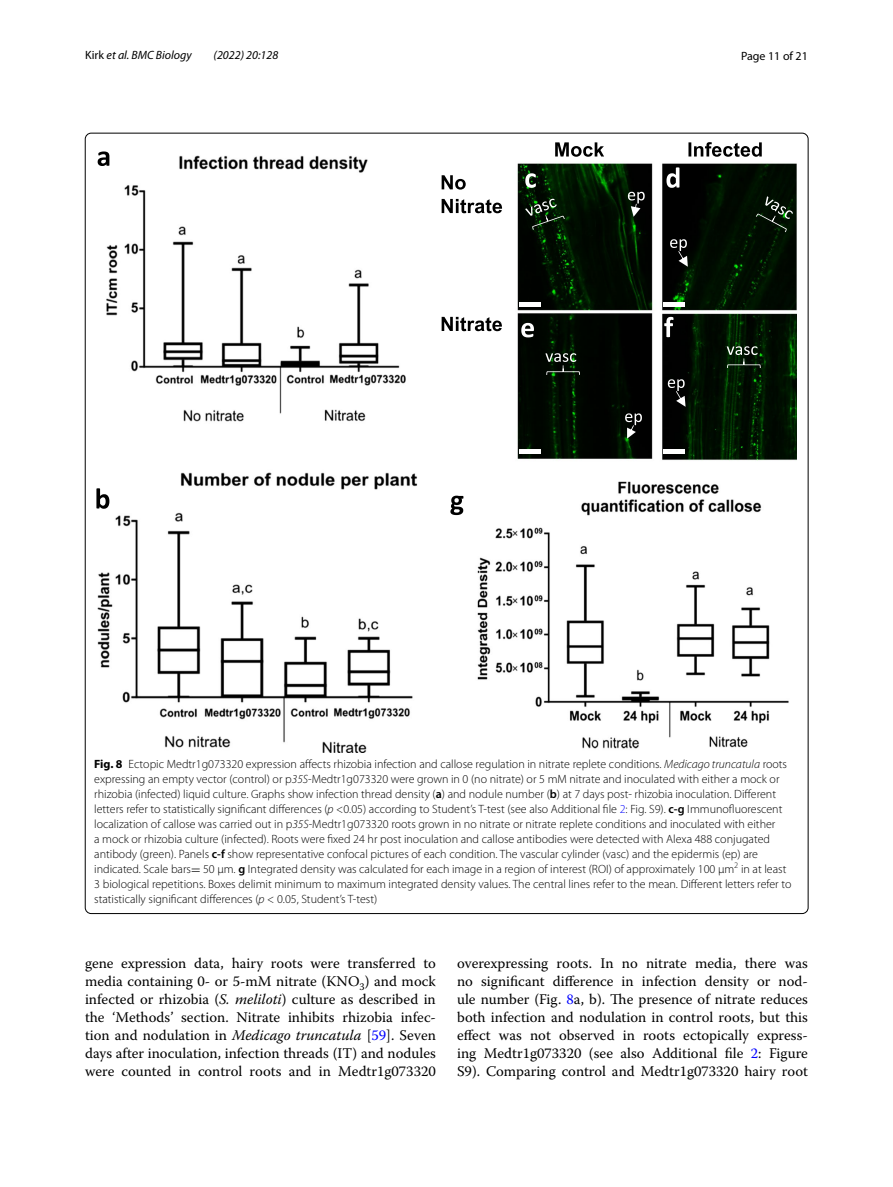
<style>
.page{position:relative;width:893px;height:1187px;background:#fff}
.page>*{position:absolute;margin:0;border:0;box-sizing:border-box;transform-origin:0 0}
.t1{font:14.7px/18px "Warnock Pro";color:#000;text-align:justify}
.t2{font:300 12px/15px "Myriad Pro";color:#000}
.t3{font:italic 12px "Myriad Pro";color:#000}
.t4{font:12px "Myriad Pro";color:#000}
.s1{font-style:normal}
.s2{font-weight:700}
.s3{font-style:italic}
.s4{font-weight:600}
.s5{color:#00f}
.s6{font-family:"MTSY";font-weight:400}
</style>
<div class="page">
<img style="left:98px;top:156px;width:699px;height:596px">
<svg style="left:450px;top:495px;width:13px;height:20px"></svg>
<svg style="left:98px;top:151px;width:11px;height:15px"></svg>
<svg style="left:96px;top:488px;width:13px;height:20px"></svg>
<svg style="left:555px;top:142px;width:207px;height:15px"></svg>
<svg style="left:521px;top:317px;width:152px;height:20px;background:#222622"></svg>
<svg style="left:442px;top:175px;width:24px;height:14px"></svg>
<svg style="left:442px;top:199px;width:60px;height:14px"></svg>
<svg style="left:442px;top:317px;width:60px;height:14px"></svg>
<svg style="left:625px;top:413px;width:17px;height:25px"></svg>
<svg style="left:668px;top:379px;width:18px;height:28px"></svg>
<svg style="left:670px;top:239px;width:18px;height:28px"></svg>
<svg style="left:525px;top:167px;width:154px;height:63px;background:#1d2f1d"></svg>
<svg style="left:545px;top:353px;width:35px;height:22px"></svg>
<svg style="left:756px;top:196px;width:37px;height:36px"></svg>
<svg style="left:727px;top:346px;width:34px;height:22px"></svg>
<div style="left:663px;top:449px;width:22px;height:5px;background:#fff"></div>
<div style="left:519px;top:449px;width:22px;height:5px;background:#fff"></div>
<hr style="left:519px;top:302px;width:22px;height:4px;background:#fff">
<hr style="left:663px;top:302px;width:22px;height:4px;background:#fff">
<p class="t3" style="left:85px;top:48px;width:108px"><span class="s1">Kirk</span> et al. BMC Biology</p>
<p class="t3" style="left:214px;top:48px;width:66px">(2022) 20:128</p>
<p class="t4" style="left:741px;top:48px;width:68px">Page 11 of 21</p>
<p class="t2" style="left:94px;top:756px;width:699px"><span class="s2">Fig. 8</span> Ectopic Medtr1g073320 expression affects rhizobia infection and callose regulation in nitrate replete conditions. <span class="s3">Medicago truncatula</span> roots expressing an empty vector (control) or p<span class="s3">35S</span>-Medtr1g073320 were grown in 0 (no nitrate) or 5 mM nitrate and inoculated with either a mock or rhizobia (infected) liquid culture. Graphs show infection thread density (<span class="s4">a</span>) and nodule number (<span class="s4">b</span>) at 7 days post- rhizobia inoculation. Different letters refer to statistically significant differences (<span class="s3">p</span> &lt;0.05) according to Student’s T-test (see also Additional file <span class="s5">2</span>: Fig. S9). <span class="s4">c-g</span> Immunofluorescent localization of callose was carried out in p<span class="s3">35S</span>-Medtr1g073320 roots grown in no nitrate or nitrate replete conditions and inoculated with either<br>a mock or rhizobia culture (infected). Roots were fixed 24 hr post inoculation and callose antibodies were detected with Alexa 488 conjugated antibody (green). Panels <span class="s4">c-f</span> show representative confocal pictures of each condition. The vascular cylinder (vasc) and the epidermis (ep) are indicated. Scale bars<span class="s6">=</span> 50 μm. <span class="s4">g</span> Integrated density was calculated for each image in a region of interest (ROI) of approximately 100 μm<sup>2</sup> in at least 3 biological repetitions. Boxes delimit minimum to maximum integrated density values. The central lines refer to the mean. Different letters refer to statistically significant differences (<span class="s3">p</span> &lt; 0.05, Student’s T-test)</p>
<p class="t1" style="left:85px;top:954px;width:352px">gene expression data, hairy roots were transferred to media containing 0- or 5-mM nitrate (KNO<sub>3</sub>) and mock infected or rhizobia (<span class="s3">S. meliloti</span>) culture as described in the ‘Methods’ section. Nitrate inhibits rhizobia infec&shy;tion and nodulation in <span class="s3">Medicago truncatula</span> [<span class="s5">59</span>]. Seven days after inoculation, infection threads (IT) and nodules were counted in control roots and in Medtr1g073320</p>
<p class="t1" style="left:457px;top:954px;width:352px">overexpressing roots. In no nitrate media, there was no significant difference in infection density or nod&shy;ule number (Fig. <span class="s5">8</span>a, b). The presence of nitrate reduces both infection and nodulation in control roots, but this effect was not observed in roots ectopically express&shy;ing Medtr1g073320 (see also Additional file <span class="s5">2</span>: Figure S9). Comparing control and Medtr1g073320 hairy root</p>
</div>
